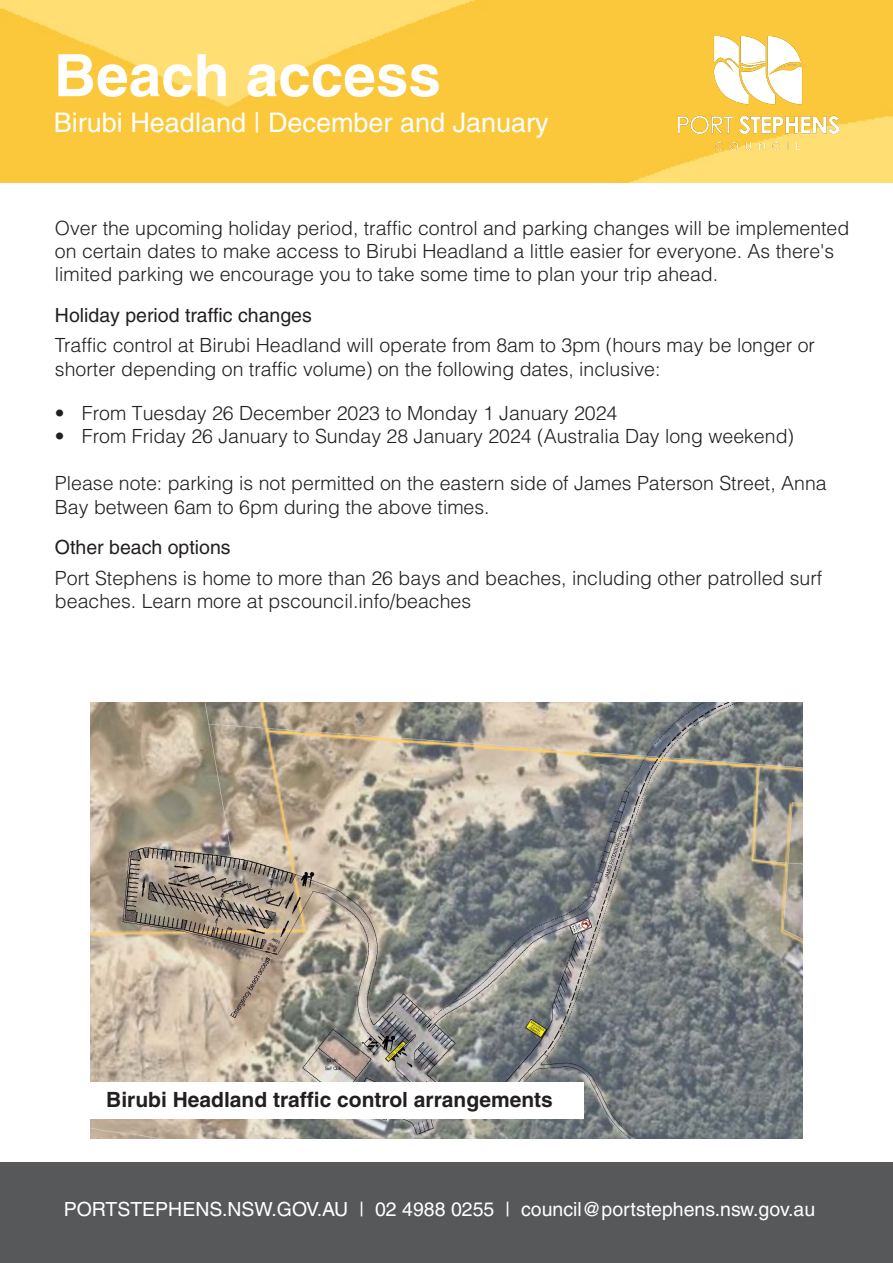
<style>
.page{position:relative;width:893px;height:1263px;background:#fff}
.page>*{position:absolute;margin:0;border:0;box-sizing:border-box;transform-origin:0 0}
.Subheading{font:700 58.5px "Helvetica";color:#fff}
.Subheading-2{font:27px "Helvetica";color:#fff}
.t1{font:700 21px "Helvetica";color:#231f20}
.t2{font:300 19.5px/23.1px "Helvetica";color:#231f20}
.Details_copy{font:19.5px "Helvetica";color:#fff}
.s1{font-weight:400}
</style>
<div class="page">
<img style="left:90px;top:703px;width:713px;height:436px">
<div style="left:75px;top:1082px;width:509px;height:36px;background:#fff"></div>
<img style="left:0;top:0;width:893px;height:183px">
<div style="left:0;top:1163px;width:893px;height:100px;background:#57585a"></div>
<img style="left:679px;top:36px;width:159px;height:113px">
<p class="Subheading" style="left:54px;top:40px;width:388px">Beach access</p>
<p class="Subheading-2" style="left:54px;top:107px;width:496px">Birubi Headland | December and January</p>
<p class="t2" style="left:55px;top:216px;width:796px">Over the upcoming holiday period, traffic control and parking changes will be implemented on certain dates to make access to Birubi Headland a little easier for everyone. As there's limited parking we encourage you to take some time to plan your trip ahead.</p>
<p class="t2" style="left:55px;top:299px;width:762px;line-height:30.5px"><span class="s1">Holiday period traffic changes<br></span>Traffic control at Birubi Headland will operate from 8am to 3pm (hours may be longer or</p>
<p class="t2" style="left:55px;top:357px;width:607px">shorter depending on traffic volume) on the following dates, inclusive:</p>
<p class="t2" style="left:55px;top:401px;width:564px">• From Tuesday 26 December 2023 to Monday 1 January 2024</p>
<p class="t2" style="left:55px;top:424px;width:741px">• From Friday 26 January to Sunday 28 January 2024 (Australia Day long weekend)</p>
<p class="t2" style="left:55px;top:471px;width:773px;line-height:23.5px">Please note: parking is not permitted on the eastern side of James Paterson Street, Anna<br>Bay between 6am to 6pm during the above times.</p>
<p class="t2" style="left:55px;top:532px;width:769px;line-height:30.2px"><span class="s1">Other beach options<br></span>Port Stephens is home to more than 26 bays and beaches, including other patrolled surf</p>
<p class="t2" style="left:55px;top:589px;width:418px">beaches. Learn more at pscouncil.info/beaches</p>
<p class="t1" style="left:106px;top:1086px;width:448px">Birubi Headland traffic control arrangements</p>
<p class="Details_copy" style="left:64px;top:1198px;width:753px">PORTSTEPHENS.NSW.GOV.AU | 02 4988 0255 | council@portstephens.nsw.gov.au</p>
</div>
